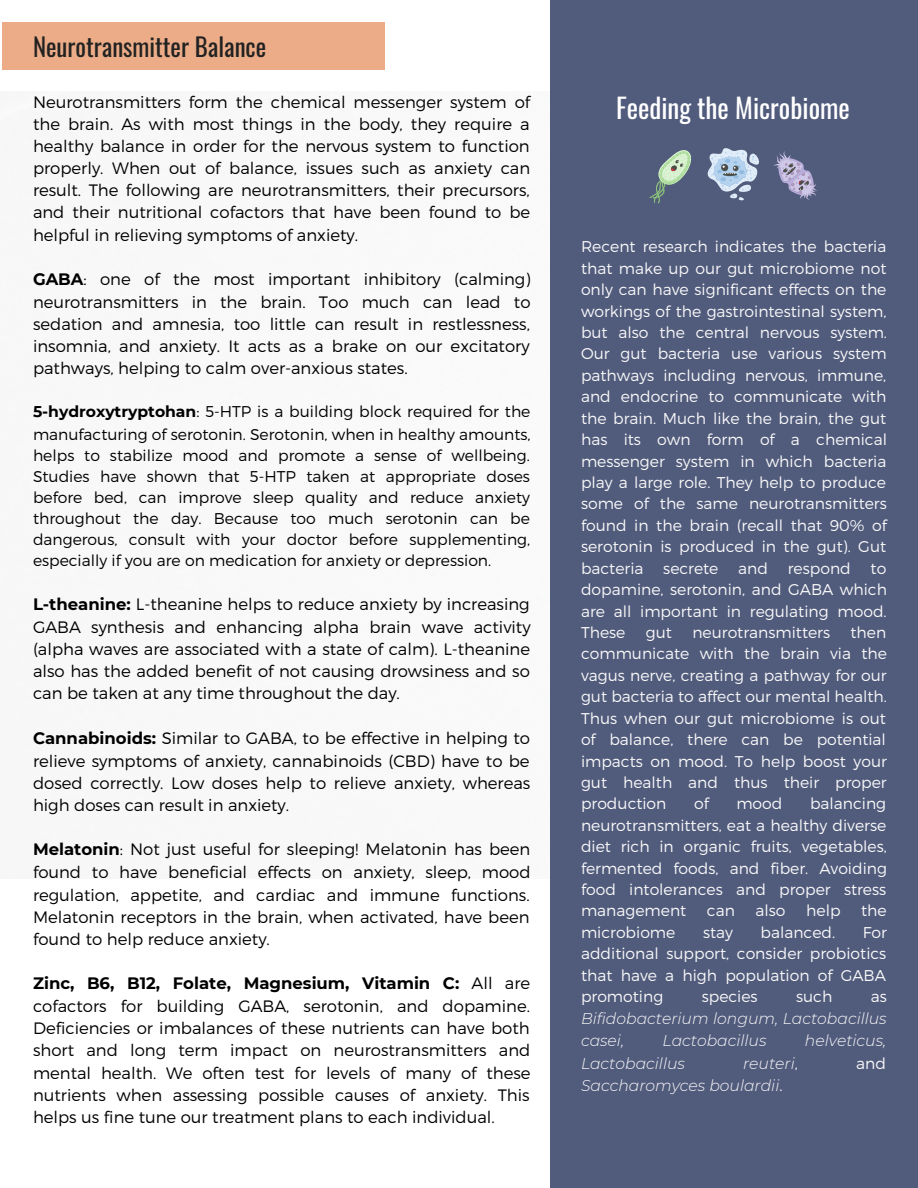
<style>
.page{position:relative;width:918px;height:1188px;background:#fff}
.page>*{position:absolute;margin:0;border:0;box-sizing:border-box;transform-origin:0 0}
.t1{font:27px "Oswald";color:#fff}
.t2{font:24.9px "Oswald";color:#222}
.t3{font:300 16.5px/22.4px "Montserrat";color:#000;text-align:justify}
.t4{font:300 15.6px/21.5px "Montserrat";color:#f9f9f9;text-align:justify}
.t5{font:300 15.6px/21.1px "Montserrat";color:#000;text-align:justify}
.t6{font:italic 300 15.6px/22.5px "Montserrat";color:#f9f9f9}
.s1{font-weight:700}
.s2{font-style:normal}
</style>
<div class="page">
<div style="left:2px;top:23px;width:383px;height:46px;background:#ebac87"></div>
<div style="left:550px;top:0;width:368px;height:1188px;background:#515b7c"></div>
<svg style="left:649px;top:150px;width:43px;height:54px"></svg>
<svg style="left:707px;top:148px;width:52px;height:52px"></svg>
<svg style="left:773px;top:151px;width:44px;height:49px"></svg>
<h2 class="t2" style="left:33px;top:27px;width:235px">Neurotransmitter Balance</h2>
<p class="t3" style="left:33px;top:90px;width:499px">Neurotransmitters form the chemical messenger system of the brain. As with most things in the body, they require a healthy balance in order for the nervous system to function properly. When out of balance, issues such as anxiety can result. The following are neurotransmitters, their precursors, and their nutritional cofactors that have been found to be helpful in relieving symptoms of anxiety.</p>
<p class="t3" style="left:33px;top:267px;width:499px"><span class="s1">GABA</span>: one of the most important inhibitory (calming) neurotransmitters in the brain. Too much can lead to sedation and amnesia, too little can result in restlessness, insomnia, and anxiety. It acts as a brake on our excitatory pathways, helping to calm over-anxious states.</p>
<p class="t5" style="left:33px;top:401px;width:499px"><span class="s1">5-hydroxytryptohan</span>: 5-HTP is a building block required for the manufacturing of serotonin. Serotonin, when in healthy amounts, helps to stabilize mood and promote a sense of wellbeing.<br>Studies have shown that 5-HTP taken at appropriate doses before bed, can improve sleep quality and reduce anxiety throughout the day. Because too much serotonin can be dangerous, consult with your doctor before supplementing, especially if you are on medication for anxiety or depression.</p>
<p class="t3" style="left:33px;top:592px;width:499px"><span class="s1">L-theanine:</span> L-theanine helps to reduce anxiety by increasing GABA synthesis and enhancing alpha brain wave activity (alpha waves are associated with a state of calm). L-theanine also has the added benefit of not causing drowsiness and so can be taken at any time throughout the day.</p>
<p class="t3" style="left:33px;top:726px;width:499px"><span class="s1">Cannabinoids:</span> Similar to GABA, to be effective in helping to relieve symptoms of anxiety, cannabinoids (CBD) have to be dosed correctly. Low doses help to relieve anxiety, whereas high doses can result in anxiety.</p>
<p class="t3" style="left:33px;top:837px;width:499px"><span class="s1">Melatonin</span>: Not just useful for sleeping! Melatonin has been found to have beneficial effects on anxiety, sleep, mood regulation, appetite, and cardiac and immune functions.<br>Melatonin receptors in the brain, when activated, have been found to help reduce anxiety.</p>
<p class="t3" style="left:33px;top:971px;width:499px"><span class="s1">Zinc, B6, B12, Folate, Magnesium, Vitamin C:</span> All are cofactors for building GABA, serotonin, and dopamine.<br>Deficiencies or imbalances of these nutrients can have both short and long term impact on neurostransmitters and mental health. We often test for levels of many of these nutrients when assessing possible causes of anxiety. This helps us fine tune our treatment plans to each individual.</p>
<h1 class="t1" style="left:616px;top:87px;width:235px">Feeding the Microbiome</h1>
<p class="t4" style="left:581px;top:235px;width:308px">Recent research indicates the bacteria that make up our gut microbiome not only can have significant effects on the workings of the gastrointestinal system, but also the central nervous system.<br>Our gut bacteria use various system pathways including nervous, immune, and endocrine to communicate with the brain. Much like the brain, the gut has its own form of a chemical messenger system in which bacteria play a large role. They help to produce some of the same neurotransmitters found in the brain (recall that 90% of serotonin is produced in the gut). Gut bacteria</p>
<p class="t4" style="left:663px;top:557px;width:57px">secrete</p>
<p class="t4" style="left:738px;top:557px;width:31px">and</p>
<p class="t4" style="left:788px;top:557px;width:65px">respond</p>
<p class="t4" style="left:581px;top:557px;width:308px;text-indent:290px">to dopamine, serotonin, and GABA which are all important in regulating mood.<br>These</p>
<p class="t4" style="left:581px;top:621px;width:308px;text-indent:270px">then communicate with the brain via the vagus nerve, creating a pathway for our gut bacteria to affect our mental health.<br>Thus when our gut microbiome is out of balance, there can be potential impacts on mood. To help boost your gut health and thus their proper production</p>
<p class="t4" style="left:646px;top:621px;width:28px">gut</p>
<p class="t4" style="left:692px;top:621px;width:139px">neurotransmitters</p>
<p class="t4" style="left:694px;top:792px;width:16px">of</p>
<p class="t4" style="left:736px;top:792px;width:48px">mood</p>
<p class="t4" style="left:581px;top:792px;width:308px;text-indent:229px">balancing neurotransmitters, eat a healthy diverse diet rich in organic fruits, vegetables, fermented foods, and fiber. Avoiding food intolerances and proper stress management</p>
<p class="t4" style="left:707px;top:899px;width:29px">can</p>
<p class="t4" style="left:756px;top:899px;width:32px">also</p>
<p class="t4" style="left:806px;top:899px;width:36px">help</p>
<p class="t4" style="left:861px;top:899px;width:27px">the</p>
<p class="t4" style="left:581px;top:921px;width:96px">microbiome</p>
<p class="t4" style="left:703px;top:921px;width:31px">stay</p>
<p class="t4" style="left:761px;top:921px;width:76px">balanced.</p>
<p class="t4" style="left:581px;top:921px;width:308px;text-indent:282px">For additional support, consider probiotics that have a high population of GABA promoting</p>
<p class="t4" style="left:702px;top:985px;width:57px">species</p>
<p class="t4" style="left:796px;top:985px;width:38px">such</p>
<p class="t4" style="left:871px;top:985px;width:18px">as</p>
<p class="t6" style="left:581px;top:1007px;width:307px">Bifidobacterium longum, Lactobacillus casei,</p>
<p class="t6" style="left:663px;top:1029px;width:105px">Lactobacillus</p>
<p class="t6" style="left:805px;top:1029px;width:83px">helveticus,</p>
<p class="t6" style="left:581px;top:1052px;width:105px">Lactobacillus</p>
<p class="t6" style="left:743px;top:1052px;width:56px">reuteri<span class="s2">,</span></p>
<p class="t4" style="left:856px;top:1052px;width:31px">and</p>
<p class="t6" style="left:581px;top:1074px;width:203px">Saccharomyces boulardii<span class="s2">.</span></p>
</div>
